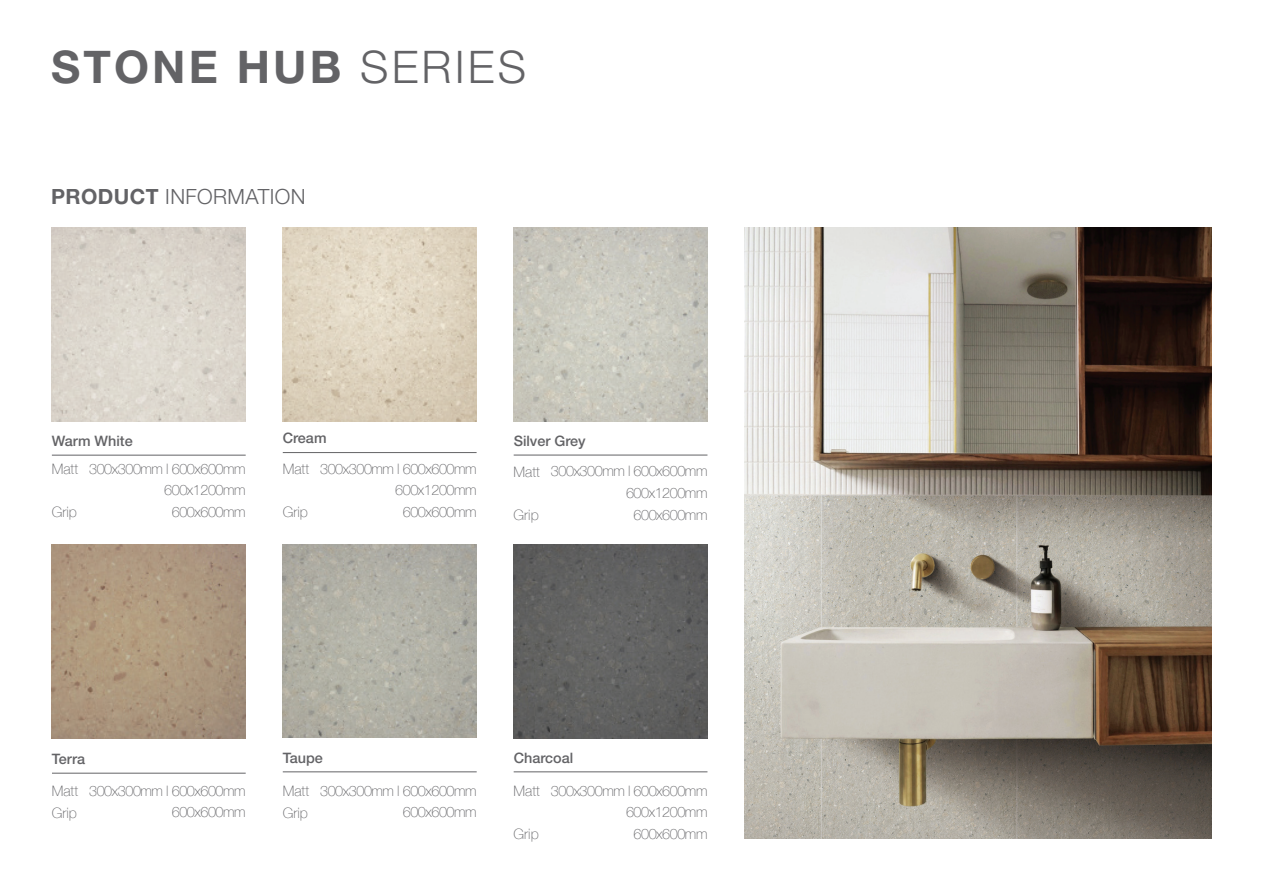
<style>
.page{position:relative;width:1263px;height:893px;background:#fff}
.page>*{position:absolute;margin:0;border:0;box-sizing:border-box;transform-origin:0 0}
.t1{font:700 45px "Helvetica Neue LT Std";letter-spacing:.07em;color:#636366}
.t2{font:300 21px "Helvetica Neue LT Std";letter-spacing:.02em;color:#636366}
.t3{font:100 14.4px/21.6px "Helvetica Neue";letter-spacing:-.03em;color:#636366;text-align:right}
.t4{font:500 14.4px "Helvetica Neue LT Std";color:#636366}
.t5{font:100 14.4px/21.6px "Helvetica Neue";color:#636366}
.s1{font-weight:300}
.s2{font-weight:700}
</style>
<div class="page">
<hr style="left:52px;top:455px;width:194px;height:1px;background:#636366">
<hr style="left:52px;top:773px;width:194px;height:1px;background:#636366">
<hr style="left:283px;top:452px;width:194px;height:1px;background:#636366">
<hr style="left:283px;top:771px;width:194px;height:1px;background:#636366">
<hr style="left:514px;top:455px;width:193px;height:1px;background:#636366">
<hr style="left:514px;top:771px;width:193px;height:1px;background:#636366">
<img style="left:52px;top:227px;width:194px;height:194px">
<img style="left:52px;top:545px;width:194px;height:194px">
<img style="left:283px;top:227px;width:194px;height:194px">
<img style="left:283px;top:544px;width:194px;height:194px">
<img style="left:514px;top:227px;width:193px;height:194px">
<img style="left:514px;top:545px;width:193px;height:194px">
<img style="left:744px;top:227px;width:468px;height:612px">
<h1 class="t1" style="left:51px;top:39px;width:476px">STONE HUB <span class="s1">SERIES</span></h1>
<h2 class="t2" style="left:51px;top:184px;width:256px"><span class="s2">PRODUCT</span> INFORMATION</h2>
<p class="t4" style="left:52px;top:432px;width:82px">Warm White</p>
<p class="t3" style="left:52px;top:457px;width:28px">Matt</p>
<p class="t3" style="left:52px;top:500px;width:27px">Grip</p>
<p class="t3" style="left:89px;top:457px;width:158px">300x300mm l 600x600mm<br>600x1200mm<br>600x600mm</p>
<p class="t4" style="left:283px;top:430px;width:45px">Cream</p>
<p class="t3" style="left:283px;top:457px;width:28px">Matt</p>
<p class="t3" style="left:283px;top:500px;width:27px">Grip</p>
<p class="t3" style="left:320px;top:457px;width:158px">300x300mm l 600x600mm<br>600x1200mm<br>600x600mm</p>
<p class="t4" style="left:514px;top:432px;width:74px">Silver Grey</p>
<p class="t3" style="left:514px;top:460px;width:28px">Matt</p>
<p class="t3" style="left:514px;top:503px;width:27px">Grip</p>
<p class="t3" style="left:551px;top:460px;width:158px">300x300mm l 600x600mm<br>600x1200mm<br>600x600mm</p>
<p class="t4" style="left:52px;top:750px;width:35px">Terra</p>
<p class="t4" style="left:283px;top:749px;width:42px">Taupe</p>
<p class="t4" style="left:514px;top:749px;width:61px">Charcoal</p>
<p class="t3" style="left:89px;top:779px;width:158px">300x300mm l 600x600mm<br>600x600mm</p>
<p class="t3" style="left:320px;top:779px;width:158px">300x300mm l 600x600mm<br>600x600mm</p>
<p class="t5" style="left:52px;top:780px;width:28px">Matt<br>Grip</p>
<p class="t5" style="left:283px;top:780px;width:28px">Matt<br>Grip</p>
<p class="t3" style="left:514px;top:780px;width:28px">Matt</p>
<p class="t3" style="left:514px;top:823px;width:27px">Grip</p>
<p class="t3" style="left:551px;top:779px;width:158px">300x300mm l 600x600mm<br>600x1200mm<br>600x600mm</p>
</div>
